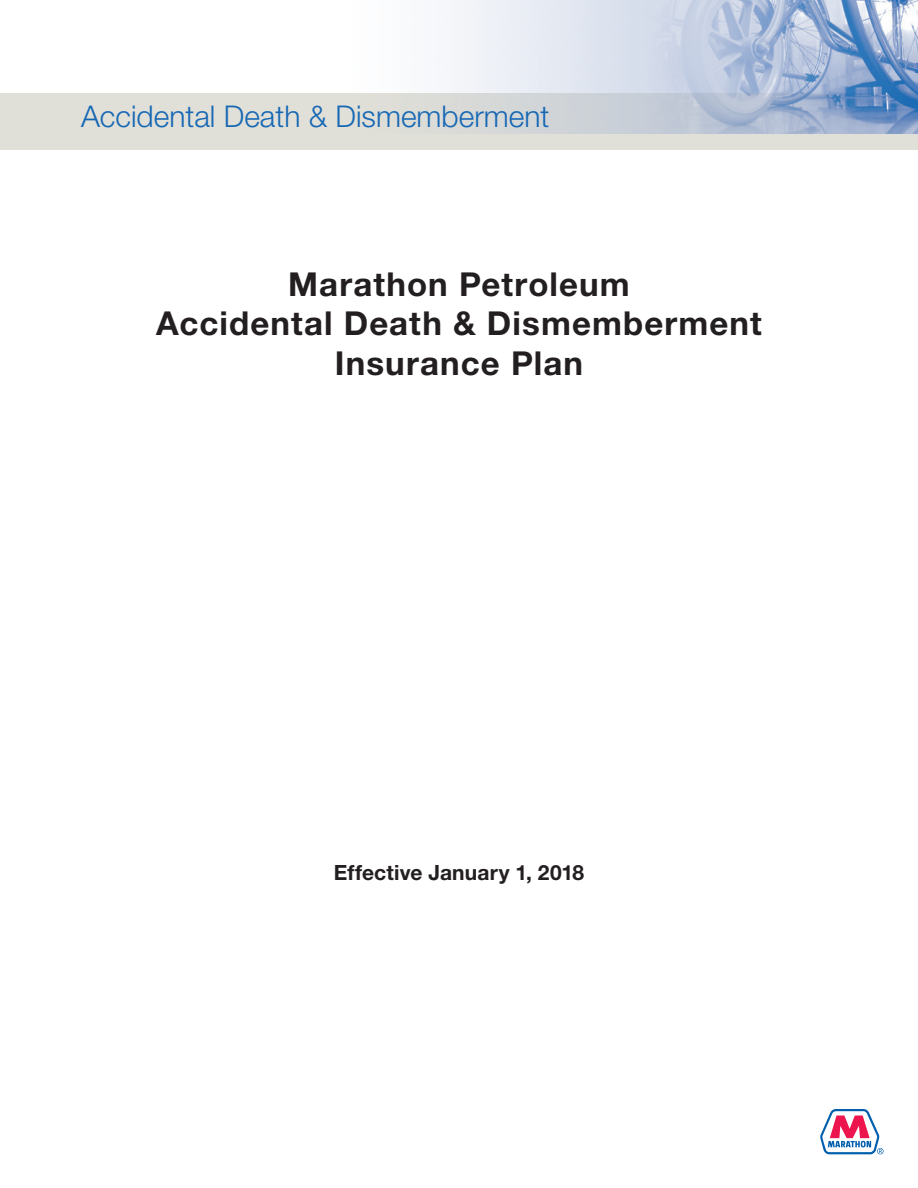
<style>
.page{position:relative;width:918px;height:1188px;background:#fff}
.page>*{position:absolute;margin:0;border:0;box-sizing:border-box;transform-origin:0 0}
.Cover_Head{font:700 33px/39.6px "Helvetica Neue";letter-spacing:.035em;color:#231f20;text-align:center}
.t1{font:300 30px "Helvetica Neue";color:#1768b4}
.Cover_Date{font:700 21px "Helvetica Neue";letter-spacing:.005em;color:#231f20}
</style>
<div class="page">
<div style="left:0;top:93px;width:918px;height:57px;background:#e1e0d8"></div>
<img style="left:446px;top:0;width:472px;height:133px">
<svg style="left:820px;top:1109px;width:64px;height:46px"></svg>
<p class="t1" style="left:81px;top:98px;width:470px">Accidental Death &amp; Dismemberment</p>
<p class="Cover_Head" style="left:288px;top:264px;width:343px">Marathon Petroleum</p>
<p class="Cover_Head" style="left:156px;top:303px;width:607px">Accidental Death &amp; Dismemberment<br>Insurance Plan</p>
<p class="Cover_Date" style="left:334px;top:860px;width:252px">Effective January 1, 2018</p>
</div>
